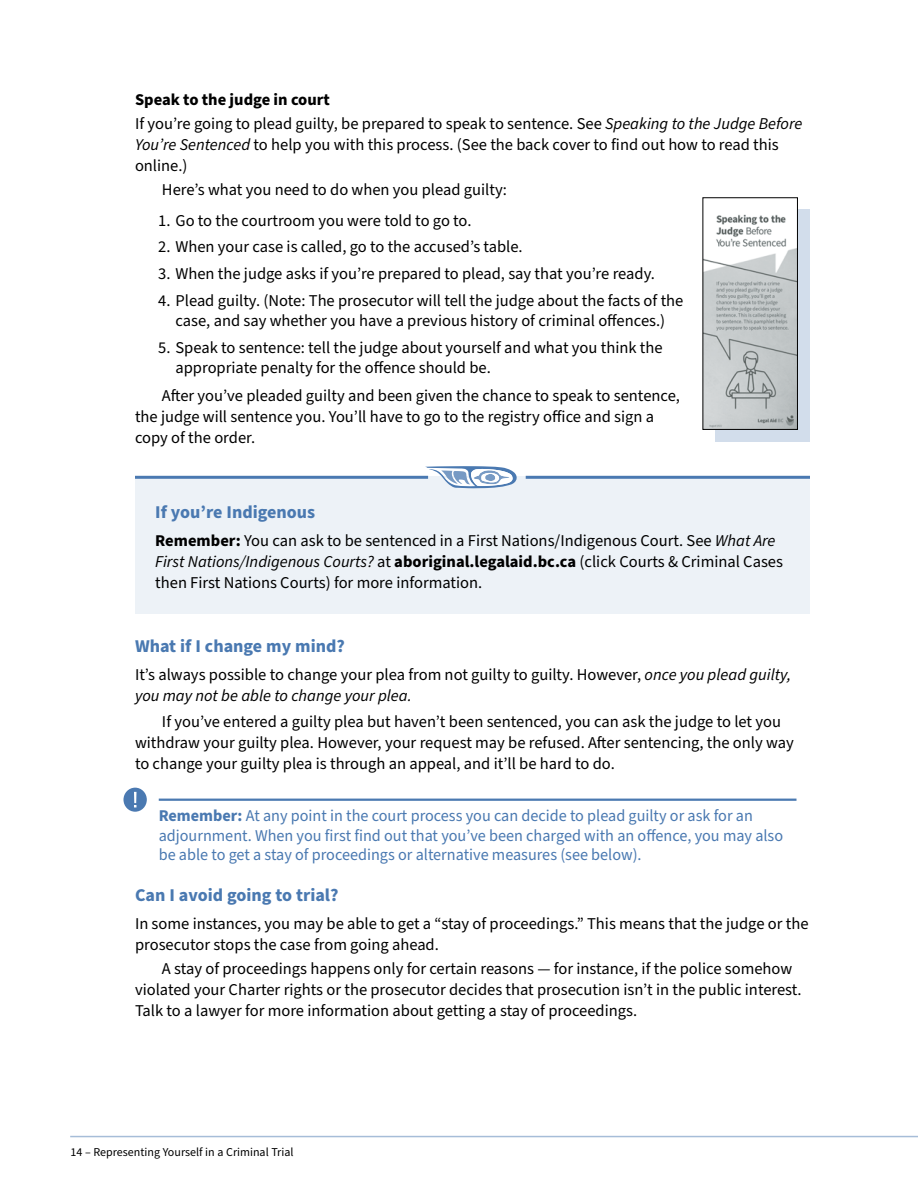
<style>
.page{position:relative;width:918px;height:1188px;background:#fff}
.page>*{position:absolute;margin:0;border:0;box-sizing:border-box;transform-origin:0 0}
.t1{font:700 18px "Source Sans Pro";color:#4a79b1}
.t2{font:16.5px/21px "Source Sans Pro";color:#000}
.t3{font:16.5px/19.5px "Source Sans Pro";color:#4a79b1}
.t4{font:12px "Source Sans Pro";color:#000}
.s1{font-weight:700}
.s2{font-style:italic}
</style>
<div class="page">
<hr style="left:70px;top:1136px;width:848px;height:1px;background:#80a1c8">
<hr style="left:159px;top:799px;width:637px;height:2px;background:#4a79b1">
<div style="left:135px;top:476px;width:675px;height:138px;background:#edf2f7"></div>
<svg style="left:425px;top:466px;width:92px;height:22px"></svg>
<hr style="left:135px;top:476px;width:293px;height:3px;background:#4a79b1">
<hr style="left:526px;top:476px;width:284px;height:3px;background:#4a79b1">
<div style="left:123px;top:788px;width:24px;height:24px;background:#4a79b1;border-radius:50%"></div>
<svg style="left:134px;top:792px;width:2px;height:15px"></svg>
<div style="left:715px;top:210px;width:95px;height:232px;background:#d2ddeb"></div>
<img style="left:705px;top:210px;width:91px;height:218px">
<div style="left:703px;top:198px;width:95px;height:232px;border:1px solid #000"></div>
<p class="t2" style="left:135px;top:88px;width:669px;line-height:24.3px"><span class="s1">Speak to the judge in court<br></span>If you’re going to plead guilty, be prepared to speak to sentence. See <span class="s2">Speaking to the Judge Before</span></p>
<p class="t2" style="left:135px;top:134px;width:645px"><span class="s2">You’re Sentenced</span> to help you with this process. (See the back cover to find out how to read this online.)</p>
<p class="t2" style="left:162px;top:180px;width:346px">Here’s what you need to do when you plead guilty:</p>
<p class="t2" style="left:158px;top:211px;width:315px">1. Go to the courtroom you were told to go to.</p>
<p class="t2" style="left:158px;top:236px;width:366px">2. When your case is called, go to the accused’s table.</p>
<p class="t2" style="left:158px;top:263px;width:498px">3. When the judge asks if you’re prepared to plead, say that you’re ready.</p>
<p class="t2" style="left:158px;top:291px;width:527px;line-height:20.2px;text-align:center">4. Plead guilty. (Note: The prosecutor will tell the judge about the facts of the case, and say whether you have a previous history of criminal offences.)</p>
<p class="t2" style="left:175px;top:338px;width:489px;line-height:20.2px;text-indent:-17px">5. Speak to sentence: tell the judge about yourself and what you think the appropriate penalty for the offence should be.</p>
<p class="t2" style="left:135px;top:386px;width:547px;text-indent:27px">After you’ve pleaded guilty and been given the chance to speak to sentence, the judge will sentence you. You’ll have to go to the registry office and sign a copy of the order.</p>
<p class="t1" style="left:155px;top:500px;width:161px">If you’re Indigenous</p>
<p class="t2" style="left:155px;top:530px;width:629px"><span class="s1">Remember:</span> You can ask to be sentenced in a First Nations/Indigenous Court. See <span class="s2">What Are<br>First Nations/Indigenous Courts?</span> at <span class="s1">aboriginal.legalaid.bc.ca</span> (click Courts &amp; Criminal Cases then First Nations Courts) for more information.</p>
<p class="t1" style="left:135px;top:634px;width:211px">What if I change my mind?</p>
<p class="t2" style="left:135px;top:665px;width:658px">It’s always possible to change your plea from not guilty to guilty. However, <span class="s2">once you plead guilty, you may not be able to change your plea.</span></p>
<p class="t2" style="left:135px;top:711px;width:660px;text-indent:27px">If you’ve entered a guilty plea but haven’t been sentenced, you can ask the judge to let you withdraw your guilty plea. However, your request may be refused. After sentencing, the only way to change your guilty plea is through an appeal, and it’ll be hard to do.</p>
<p class="t3" style="left:159px;top:806px;width:626px"><span class="s1">Remember:</span> At any point in the court process you can decide to plead guilty or ask for an adjournment. When you first find out that you’ve been charged with an offence, you may also be able to get a stay of proceedings or alternative measures (see below).</p>
<p class="t1" style="left:135px;top:883px;width:205px">Can I avoid going to trial?</p>
<p class="t2" style="left:135px;top:914px;width:675px">In some instances, you may be able to get a “stay of proceedings.” This means that the judge or the prosecutor stops the case from going ahead.</p>
<p class="t2" style="left:135px;top:959px;width:668px;text-indent:27px">A stay of proceedings happens only for certain reasons — for instance, if the police somehow violated your Charter rights or the prosecutor decides that prosecution isn’t in the public interest.<br>Talk to a lawyer for more information about getting a stay of proceedings.</p>
<p class="t4" style="left:71px;top:1144px;width:224px">14 – Representing Yourself in a Criminal Trial</p>
</div>
